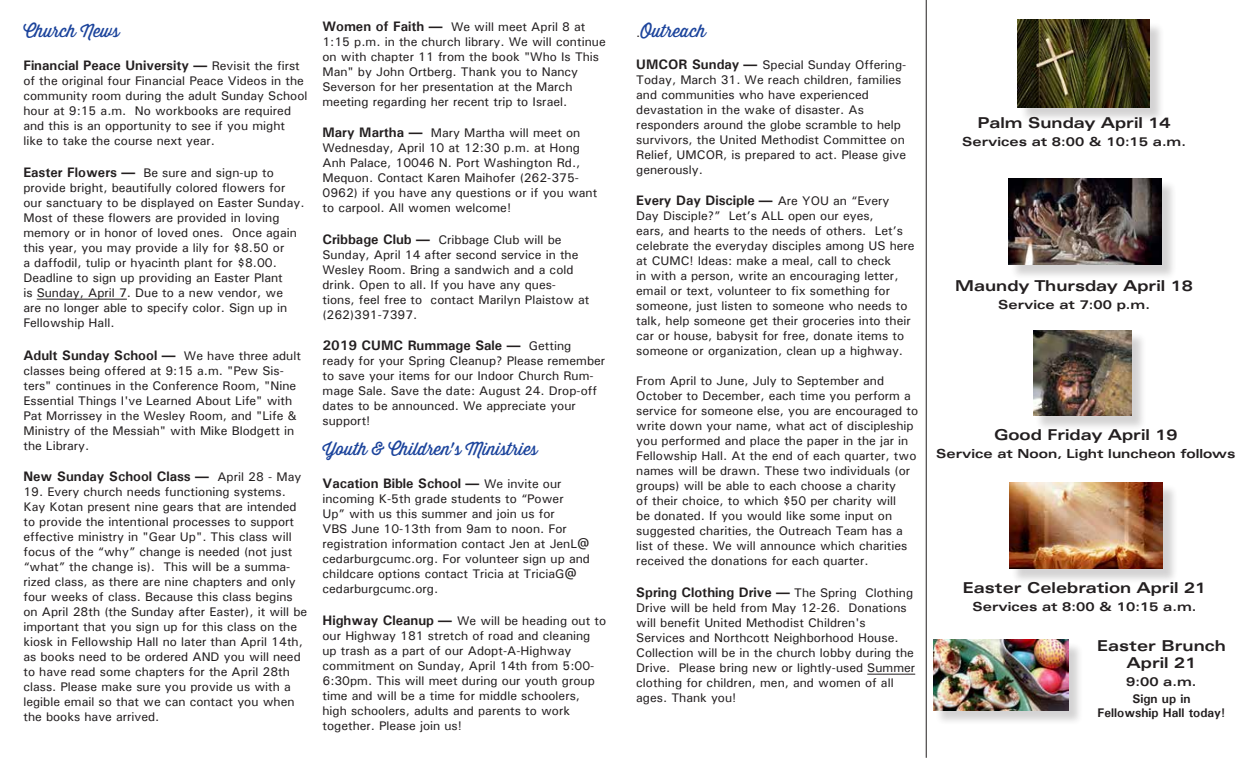
<style>
.page{position:relative;width:1260px;height:765px;background:#fff}
.page>*{position:absolute;margin:0;border:0;box-sizing:border-box;transform-origin:0 0}
.t1{font:17.5px "Thirsty Soft";color:#1c449c}
.t2{font:700 expanded 15px/17.5px "Univers LT Std";color:#231f20;text-align:center}
.t3{font:700 13.75px "Univers";color:#231f20}
.t4{font:500 12.5px/15px "Univers";color:#231f20}
.t5{font:700 expanded 12.5px "Univers LT Std";color:#231f20}
.t6{font:700 12.5px/13.8px "Univers";color:#231f20;text-align:center}
.s1{font-family:"Univers LT Std";font-stretch:expanded}
.s2{font-weight:500;font-size:12.5px}
.s3{font-weight:700;font-size:13.75px}
.s4{font-family:"Univers LT Std";font-weight:700;font-stretch:expanded;font-size:13.75px}
.s5{font-family:"Univers";font-weight:500;font-size:12.5px;color:#231f20}
</style>
<div class="page">
<hr style="left:37px;top:299px;width:90px;height:1px;background:#231f20">
<hr style="left:867px;top:674px;width:48px;height:1px;background:#231f20">
<hr style="left:926px;top:0;width:1px;height:758px;background:#231f20">
<div style="left:1035px;top:332px;width:112px;height:100px;background:#231f20;opacity:.2"></div>
<img style="left:1033px;top:330px;width:99px;height:86px">
<div style="left:1011px;top:180px;width:166px;height:100px;background:#231f20;opacity:.2"></div>
<img style="left:1009px;top:178px;width:153px;height:86px">
<div style="left:1011px;top:484px;width:167px;height:100px;background:#231f20;opacity:.2"></div>
<img style="left:1009px;top:482px;width:154px;height:87px">
<div style="left:935px;top:642px;width:149px;height:84px;background:#231f20;opacity:.2"></div>
<img style="left:933px;top:640px;width:135px;height:70px">
<div style="left:1020px;top:22px;width:145px;height:101px;background:#231f20;opacity:.2"></div>
<img style="left:1018px;top:20px;width:132px;height:87px">
<h1 class="t1" style="left:23px;top:18px;width:98px">Church News</h1>
<p class="t3" style="left:23px;top:57px;width:278px">Financial Peace University <span class="s1">—</span> <span class="s2">Revisit the first</span></p>
<p class="t4" style="left:23px;top:73px;width:286px">of the original four Financial Peace Videos in the community room during the adult Sunday School hour at 9:15 a.m. No workbooks are required and this is an opportunity to see if you might like to take the course next year.</p>
<p class="t4" style="left:23px;top:165px;width:283px"><span class="s3">Easter Flowers</span> <span class="s4">—</span> Be sure and sign-up to provide bright, beautifully colored flowers for our sanctuary to be displayed on Easter Sunday.<br>Most of these flowers are provided in loving memory or in honor of loved ones. Once again this year, you may provide a lily for $8.50 or<br>a daffodil, tulip or hyacinth plant for $8.00.<br>Deadline to sign up providing an Easter Plant<br>is Sunday, April 7. Due to a new vendor, we<br>are no longer able to specify color. Sign up in Fellowship Hall.</p>
<p class="t3" style="left:23px;top:346px;width:279px">Adult Sunday School <span class="s1">—</span> <span class="s2">We have three adult</span></p>
<p class="t4" style="left:23px;top:363px;width:275px">classes being offered at 9:15 a.m. "Pew Sis&shy;ters" continues in the Conference Room, "Nine Essential Things I've Learned About Life" with Pat Morrissey in the Wesley Room, and "Life &amp; Ministry of the Messiah" with Mike Blodgett in the Library.</p>
<p class="t3" style="left:23px;top:468px;width:279px">New Sunday School Class <span class="s1">—</span> <span class="s2">April 28 - May</span></p>
<p class="t4" style="left:23px;top:484px;width:285px">19. Every church needs functioning systems.<br>Kay Kotan present nine gears that are intended to provide the intentional processes to support effective ministry in "Gear Up". This class will focus of the “why” change is needed (not just “what” the change is). This will be a summa&shy;rized class, as there are nine chapters and only four weeks of class. Because this class begins on April 28th (the Sunday after Easter), it will be important that you sign up for this class on the kiosk in Fellowship Hall no later than April 14th, as books need to be ordered AND you will need to have read some chapters for the April 28th class. Please make sure you provide us with a legible email so that we can contact you when the books have arrived.</p>
<p class="t4" style="left:322px;top:19px;width:285px"><span class="s3">Women of Faith</span> <span class="s4">—</span> We will meet April 8 at 1:15 p.m. in the church library. We will continue on with chapter 11 from the book "Who Is This Man" by John Ortberg. Thank you to Nancy Severson for her presentation at the March meeting regarding her recent trip to Israel.</p>
<p class="t4" style="left:322px;top:125px;width:276px"><span class="s3">Mary Martha</span> <span class="s4">—</span> Mary Martha will meet on Wednesday, April 10 at 12:30 p.m. at Hong Anh Palace, 10046 N. Port Washington Rd., Mequon. Contact Karen Maihofer (262-375- 0962) if you have any questions or if you want to carpool. All women welcome!</p>
<p class="t4" style="left:322px;top:232px;width:268px"><span class="s3">Cribbage Club</span> <span class="s4">—</span> Cribbage Club will be Sunday, April 14 after second service in the Wesley Room. Bring a sandwich and a cold drink. Open to all. If you have any ques&shy;tions, feel free to contact Marilyn Plaistow at (262)391-7397.</p>
<p class="t3" style="left:322px;top:337px;width:250px">2019 CUMC Rummage Sale <span class="s1">—</span> <span class="s2">Getting</span></p>
<p class="t4" style="left:322px;top:353px;width:284px">ready for your Spring Cleanup? Please remember to save your items for our Indoor Church Rum&shy;mage Sale. Save the date: August 24. Drop-off dates to be announced. We appreciate your support!</p>
<h1 class="t1" style="left:322px;top:436px;width:217px">Youth &amp; Children's Ministries</h1>
<p class="t3" style="left:322px;top:475px;width:241px">Vacation Bible School <span class="s1">—</span> <span class="s2">We invite our</span></p>
<p class="t4" style="left:323px;top:491px;width:269px">incoming K-5th grade students to “Power<br>Up” with us this summer and join us for<br>VBS June 10-13th from 9am to noon. For registration information contact Jen at JenL@ cedarburgcumc.org. For volunteer sign up and childcare options contact Tricia at TriciaG@ cedarburgcumc.org.</p>
<p class="t4" style="left:322px;top:613px;width:285px"><span class="s3">Highway Cleanup</span> <span class="s4">—</span> We will be heading out to our Highway 181 stretch of road and cleaning up trash as a part of our Adopt-A-Highway commitment on Sunday, April 14th from 5:00- 6:30pm. This will meet during our youth group time and will be a time for middle schoolers, high schoolers, adults and parents to work together. Please join us!</p>
<h1 class="t1" style="left:636px;top:18px;width:71px"><span class="s5">.</span>Outreach</h1>
<p class="t4" style="left:636px;top:57px;width:272px"><span class="s3">UMCOR Sunday</span> <span class="s4">—</span> Special Sunday Offering-Today, March 31. We reach children, families and communities who have experienced devastation in the wake of disaster. As responders around the globe scramble to help survivors, the United Methodist Committee on Relief, UMCOR, is prepared to act. Please give generously.</p>
<p class="t3" style="left:636px;top:192px;width:255px">Every Day Disciple <span class="s1">—</span> <span class="s2">Are YOU an “Every</span></p>
<p class="t4" style="left:636px;top:208px;width:280px">Day Disciple?” Let’s ALL open our eyes,<br>ears, and hearts to the needs of others. Let’s celebrate the everyday disciples among US here at CUMC! Ideas: make a meal, call to check<br>in with a person, write an encouraging letter, email or text, volunteer to fix something for someone, just listen to someone who needs to talk, help someone get their groceries into their car or house, babysit for free, donate items to someone or organization, clean up a highway.</p>
<p class="t4" style="left:636px;top:373px;width:283px">From April to June, July to September and October to December, each time you perform a service for someone else, you are encouraged to write down your name, what act of discipleship you performed and place the paper in the jar in Fellowship Hall. At the end of each quarter, two names will be drawn. These two individuals (or groups) will be able to each choose a charity<br>of their choice, to which $50 per charity will<br>be donated. If you would like some input on suggested charities, the Outreach Team has a list of these. We will announce which charities received the donations for each quarter.</p>
<p class="t3" style="left:636px;top:583px;width:278px">Spring Clothing Drive <span class="s1">—</span> <span class="s2">The Spring Clothing</span></p>
<p class="t4" style="left:636px;top:600px;width:280px">Drive will be held from May 12-26. Donations will benefit United Methodist Children's Services and Northcott Neighborhood House.<br>Collection will be in the church lobby during the Drive. Please bring new or lightly-used Summer clothing for children, men, and women of all ages. Thank you!</p>
<p class="t2" style="left:978px;top:114px;width:195px">Palm Sunday April 14</p>
<p class="t5" style="left:962px;top:134px;width:225px">Services at 8:00 &amp; 10:15 a.m.</p>
<p class="t2" style="left:955px;top:277px;width:239px">Maundy Thursday April 18</p>
<p class="t5" style="left:998px;top:297px;width:153px">Service at 7:00 p.m.</p>
<p class="t2" style="left:994px;top:426px;width:185px">Good Friday April 19</p>
<p class="t5" style="left:936px;top:446px;width:301px">Service at Noon, Light luncheon follows</p>
<p class="t2" style="left:963px;top:579px;width:245px">Easter Celebration April 21</p>
<p class="t5" style="left:973px;top:599px;width:225px">Services at 8:00 &amp; 10:15 a.m.</p>
<p class="t2" style="left:1097px;top:637px;width:130px">Easter Brunch<br>April 21</p>
<p class="t5" style="left:1126px;top:674px;width:72px">9:00 a.m.</p>
<p class="t6" style="left:1098px;top:692px;width:129px">Sign up in<br>Fellowship Hall today!</p>
</div>
